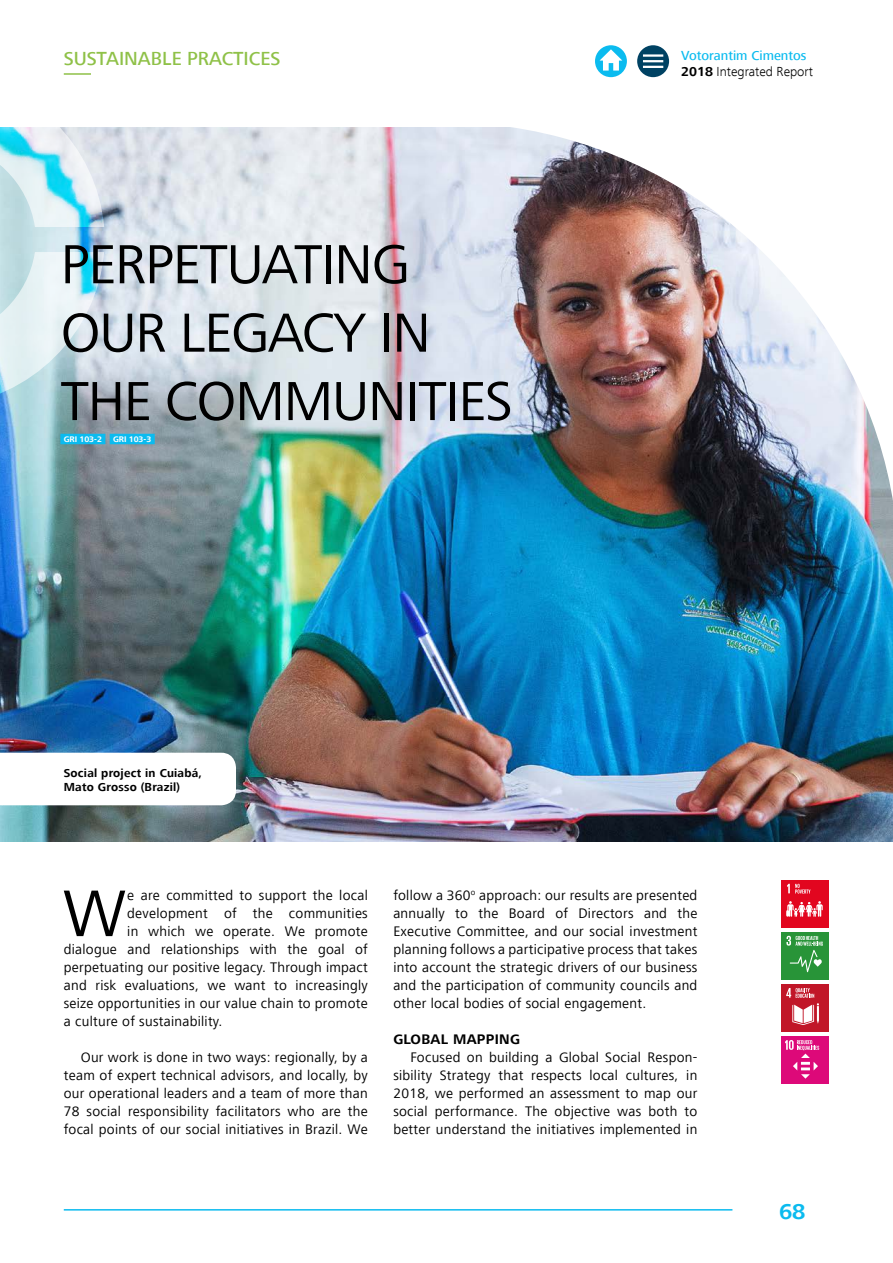
<style>
.page{position:relative;width:893px;height:1263px;background:#fff}
.page>*{position:absolute;margin:0;border:0;box-sizing:border-box;transform-origin:0 0}
.t1{font:68.25px "Frutiger Next LT";color:#000}
.t2{font:57px/68.4px "Frutiger Next LT";letter-spacing:-.02em;color:#000}
.t3{font:700 22.5px "Frutiger Next LT";color:#0bbbef}
.t4{font:500 19.5px "Frutiger Next LT";color:#8fc148}
.t5{font:14.25px/18px "Frutiger Next LT";letter-spacing:.02em;color:#000;text-align:justify}
.t6{font:700 14.25px "Frutiger Next LT";letter-spacing:.02em;color:#000}
.t7{font:500 13.5px/16.2px "Frutiger Next LT";color:#0bbbef}
.t8{font:700 12px/14.4px "Frutiger Next LT";letter-spacing:.02em;color:#000}
.t9{font:700 8.4px "Frutiger Next LT";color:#fff}
.s1{font-weight:700;color:#000}
.s2{font-weight:300;color:#000}
</style>
<div class="page">
<img style="left:0;top:128px;width:893px;height:714px">
<img style="left:508px;top:45px;width:385px;height:462px">
<svg style="left:0;top:252px;width:104px;height:154px;background:#cae2e8"></svg>
<svg style="left:0;top:73px;width:104px;height:154px"></svg>
<svg style="left:0;top:753px;width:236px;height:52px"></svg>
<div style="left:60px;top:434px;width:45px;height:10px;background:#0bbbef"></div>
<div style="left:110px;top:434px;width:45px;height:10px;background:#0bbbef"></div>
<div style="left:595px;top:45px;width:32px;height:32px;background:#0bbbef;border-radius:50%"></div>
<div style="left:637px;top:45px;width:32px;height:32px;background:#004263;border-radius:50%"></div>
<svg style="left:600px;top:49px;width:22px;height:22px"></svg>
<hr style="left:643px;top:54px;width:20px;height:3px;background:#fff">
<hr style="left:643px;top:60px;width:20px;height:2px;background:#fff">
<hr style="left:643px;top:66px;width:20px;height:2px;background:#fff">
<hr style="left:64px;top:73px;width:27px;height:2px;background:#8fc148">
<div style="left:782px;top:880px;width:47px;height:47px;background:#e2061f"></div>
<svg style="left:786px;top:901px;width:37px;height:16px"></svg>
<svg style="left:787px;top:884px;width:23px;height:9px"></svg>
<div style="left:782px;top:932px;width:47px;height:47px;background:#289438"></div>
<svg style="left:786px;top:936px;width:37px;height:36px"></svg>
<div style="left:782px;top:984px;width:47px;height:48px;background:#c11628"></div>
<svg style="left:786px;top:988px;width:33px;height:37px"></svg>
<div style="left:782px;top:1036px;width:47px;height:48px;background:#dd0979"></div>
<svg style="left:785px;top:1040px;width:34px;height:38px"></svg>
<hr style="left:64px;top:1209px;width:668px;height:1px;background:#0bbbef">
<h3 class="t4" style="left:64px;top:47px;width:218px">SUSTAINABLE PRACTICES</h3>
<h2 class="t2" style="left:61px;top:230px;width:454px">PERPETUATING<br>OUR LEGACY IN<br>THE COMMUNITIES</h2>
<p class="t9" style="left:64px;top:435px;width:40px">GRI 103-2</p>
<p class="t9" style="left:113px;top:435px;width:40px">GRI 103-3</p>
<p class="t8" style="left:64px;top:766px;width:140px">Social project in Cuiabá,<br>Mato Grosso (Brazil)</p>
<p class="t7" style="left:681px;top:48px;width:133px">Votorantim Cimentos<br><span class="s1">2018</span> <span class="s2">Integrated Report</span></p>
<h1 class="t1" style="left:63px;top:876px;width:64px">W</h1>
<p class="t5" style="left:127px;top:886px;width:242px">e are committed to support the local</p>
<p class="t5" style="left:127px;top:904px;width:242px">development of the communities</p>
<p class="t5" style="left:127px;top:922px;width:242px">in which we operate. We promote</p>
<p class="t5" style="left:64px;top:940px;width:306px">dialogue and relationships with the goal of</p>
<p class="t5" style="left:64px;top:958px;width:306px">perpetuating our positive legacy. Through impact</p>
<p class="t5" style="left:64px;top:976px;width:306px">and risk evaluations, we want to increasingly</p>
<p class="t5" style="left:64px;top:994px;width:306px">seize opportunities in our value chain to promote</p>
<p class="t5" style="left:64px;top:1012px;width:160px">a culture of sustainability.</p>
<p class="t5" style="left:64px;top:1048px;width:306px;text-indent:17px">Our work is done in two ways: regionally, by a team of expert technical advisors, and locally, by our operational leaders and a team of more than 78 social responsibility facilitators who are the focal points of our social initiatives in Brazil. We</p>
<p class="t5" style="left:393px;top:886px;width:306px">follow a 360<sup>o</sup> approach: our results are presented annually to the Board of Directors and the Executive Committee, and our social investment planning follows a participative process that takes into account the strategic drivers of our business and the participation of community councils and other local bodies of social engagement.</p>
<p class="t6" style="left:393px;top:1031px;width:128px">GLOBAL MAPPING</p>
<p class="t5" style="left:393px;top:1048px;width:306px;text-indent:17px">Focused on building a Global Social Respon&shy;sibility Strategy that respects local cultures, in 2018, we performed an assessment to map our social performance. The objective was both to better understand the initiatives implemented in</p>
<h3 class="t3" style="left:779px;top:1198px;width:28px">68</h3>
</div>
